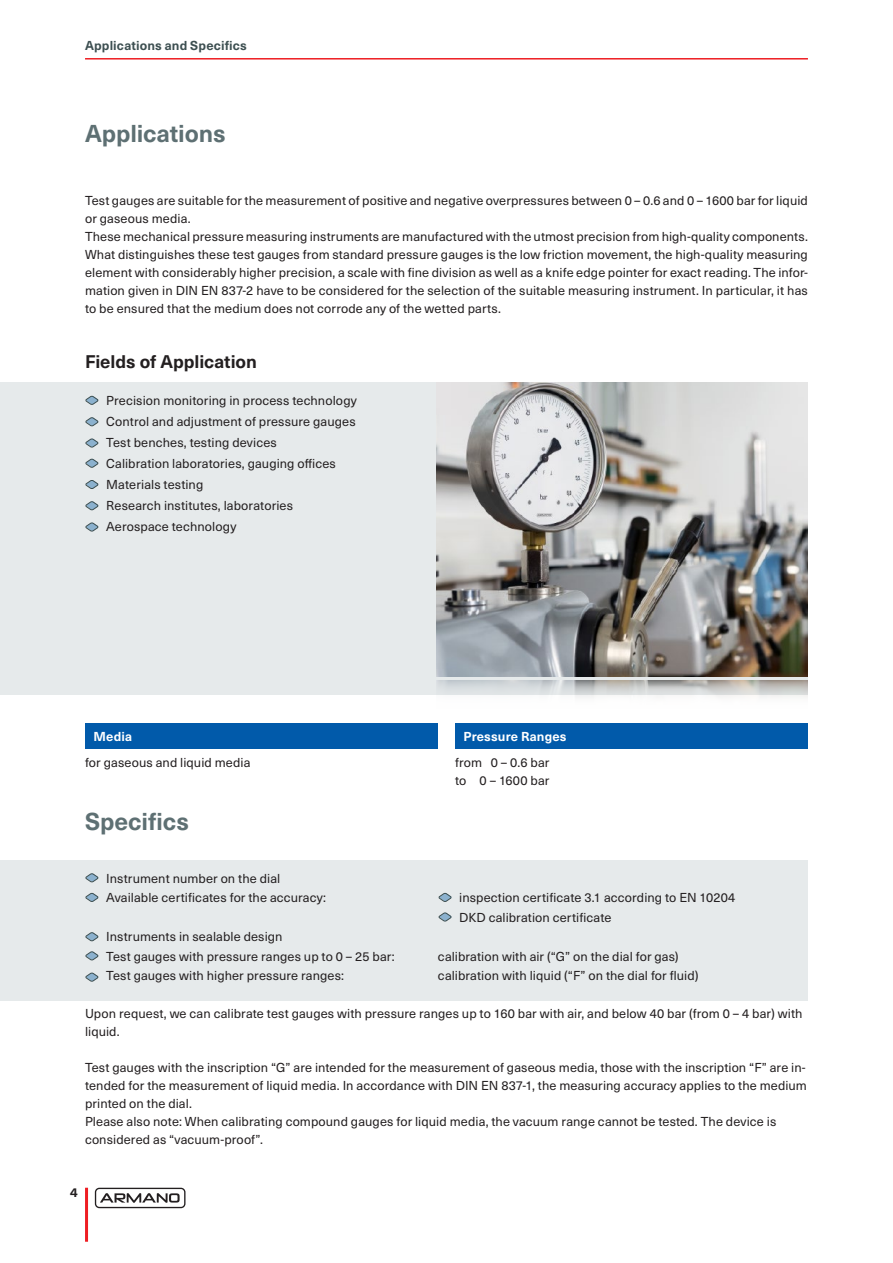
<style>
.page{position:relative;width:893px;height:1263px;background:#fff}
.page>*{position:absolute;margin:0;border:0;box-sizing:border-box;transform-origin:0 0}
.t1{font:700 24px "Neue Haas Unica W1 G";letter-spacing:-.005em;color:#5e7073}
.t2{font:700 18px "Neue Haas Unica W1 G";letter-spacing:-.005em;color:#231f20}
.t3{font:12.75px/18px "Neue Haas Unica W1 G";letter-spacing:.01em;color:#231f20}
.t4{font:700 12.75px "Neue Haas Unica W1 G";letter-spacing:.01em;color:#3d4f51}
.t5{font:700 12.75px "Neue Haas Unica W1 G";letter-spacing:.01em;color:#fff}
.t6{font:700 12.75px "Neue Haas Unica W1 G";color:#231f20}
</style>
<div class="page">
<hr style="left:85px;top:1188px;width:3px;height:54px;background:#ee1d23">
<div style="left:95px;top:1188px;width:90px;height:20px;border:1px solid #231f20;border-radius:4px"></div>
<svg style="left:100px;top:1193px;width:80px;height:10px"></svg>
<hr style="left:85px;top:58px;width:723px;height:2px;background:#ee1d23">
<div style="left:0;top:860px;width:808px;height:140px;background:#e6eaeb"></div>
<div style="left:0;top:383px;width:808px;height:312px;background:#e6eaeb"></div>
<img style="left:437px;top:383px;width:371px;height:293px">
<img style="left:437px;top:680px;width:371px;height:17px">
<div style="left:85px;top:723px;width:353px;height:25px;background:#015aaa"></div>
<div style="left:455px;top:723px;width:353px;height:25px;background:#015aaa"></div>
<svg style="left:86px;top:439px;width:12px;height:8px"></svg>
<svg style="left:86px;top:417px;width:12px;height:9px"></svg>
<svg style="left:86px;top:396px;width:12px;height:9px"></svg>
<svg style="left:86px;top:501px;width:12px;height:9px"></svg>
<svg style="left:86px;top:480px;width:12px;height:9px"></svg>
<svg style="left:86px;top:459px;width:12px;height:8px"></svg>
<svg style="left:86px;top:523px;width:12px;height:8px"></svg>
<svg style="left:86px;top:973px;width:12px;height:8px"></svg>
<svg style="left:86px;top:951px;width:12px;height:9px"></svg>
<svg style="left:86px;top:932px;width:12px;height:9px"></svg>
<svg style="left:86px;top:893px;width:12px;height:9px"></svg>
<svg style="left:86px;top:873px;width:12px;height:9px"></svg>
<svg style="left:439px;top:913px;width:12px;height:8px"></svg>
<svg style="left:439px;top:893px;width:12px;height:9px"></svg>
<p class="t4" style="left:85px;top:36px;width:163px">Applications and Specifics</p>
<h1 class="t1" style="left:85px;top:115px;width:142px">Applications</h1>
<p class="t3" style="left:85px;top:191px;width:724px">Test gauges are suitable for the measurement of positive and negative overpressures between 0 – 0.6 and 0 – 1600 bar for liquid or gaseous media.<br>These mechanical pressure measuring instruments are manufactured with the utmost precision from high-quality components.<br>What distinguishes these test gauges from standard pressure gauges is the low friction movement, the high-quality measuring element with considerably higher precision, a scale with fine division as well as a knife edge pointer for exact reading. The infor&shy;mation given in DIN EN 837-2 have to be considered for the selection of the suitable measuring instrument. In particular, it has to be ensured that the medium does not corrode any of the wetted parts.</p>
<h2 class="t2" style="left:85px;top:348px;width:173px">Fields of Application</h2>
<p class="t3" style="left:106px;top:389px;width:252px;line-height:21px">Precision monitoring in process technology Control and adjustment of pressure gauges Test benches, testing devices<br>Calibration laboratories, gauging offices Materials testing<br>Research institutes, laboratories Aerospace technology</p>
<p class="t5" style="left:94px;top:726px;width:40px">Media</p>
<p class="t5" style="left:463px;top:726px;width:104px">Pressure Ranges</p>
<p class="t3" style="left:455px;top:752px;width:96px">from 0 – 0.6 bar to 0 – 1600 bar</p>
<p class="t3" style="left:85px;top:752px;width:167px">for gaseous and liquid media</p>
<h1 class="t1" style="left:85px;top:803px;width:105px">Specifics</h1>
<p class="t3" style="left:106px;top:868px;width:221px;line-height:19.5px">Instrument number on the dial<br>Available certificates for the accuracy:</p>
<p class="t3" style="left:106px;top:926px;width:290px;line-height:19.5px">Instruments in sealable design<br>Test gauges with pressure ranges up to 0 – 25 bar:</p>
<p class="t3" style="left:459px;top:887px;width:278px;line-height:19.5px">inspection certificate 3.1 according to EN 10204<br>DKD calibration certificate</p>
<p class="t3" style="left:438px;top:946px;width:242px">calibration with air (“G” on the dial for gas)</p>
<p class="t3" style="left:106px;top:966px;width:239px">Test gauges with higher pressure ranges:</p>
<p class="t3" style="left:438px;top:966px;width:262px">calibration with liquid (“F” on the dial for fluid)</p>
<p class="t3" style="left:85px;top:1003px;width:719px">Upon request, we can calibrate test gauges with pressure ranges up to 160 bar with air, and below 40 bar (from 0 – 4 bar) with liquid.</p>
<p class="t3" style="left:85px;top:1057px;width:723px">Test gauges with the inscription “G” are intended for the measurement of gaseous media, those with the inscription “F” are in&shy;tended for the measurement of liquid media. In accordance with DIN EN 837-1, the measuring accuracy applies to the medium printed on the dial.<br>Please also note: When calibrating compound gauges for liquid media, the vacuum range cannot be tested. The device is considered as “vacuum-proof”.</p>
<p class="t6" style="left:70px;top:1183px;width:9px">4</p>
</div>
